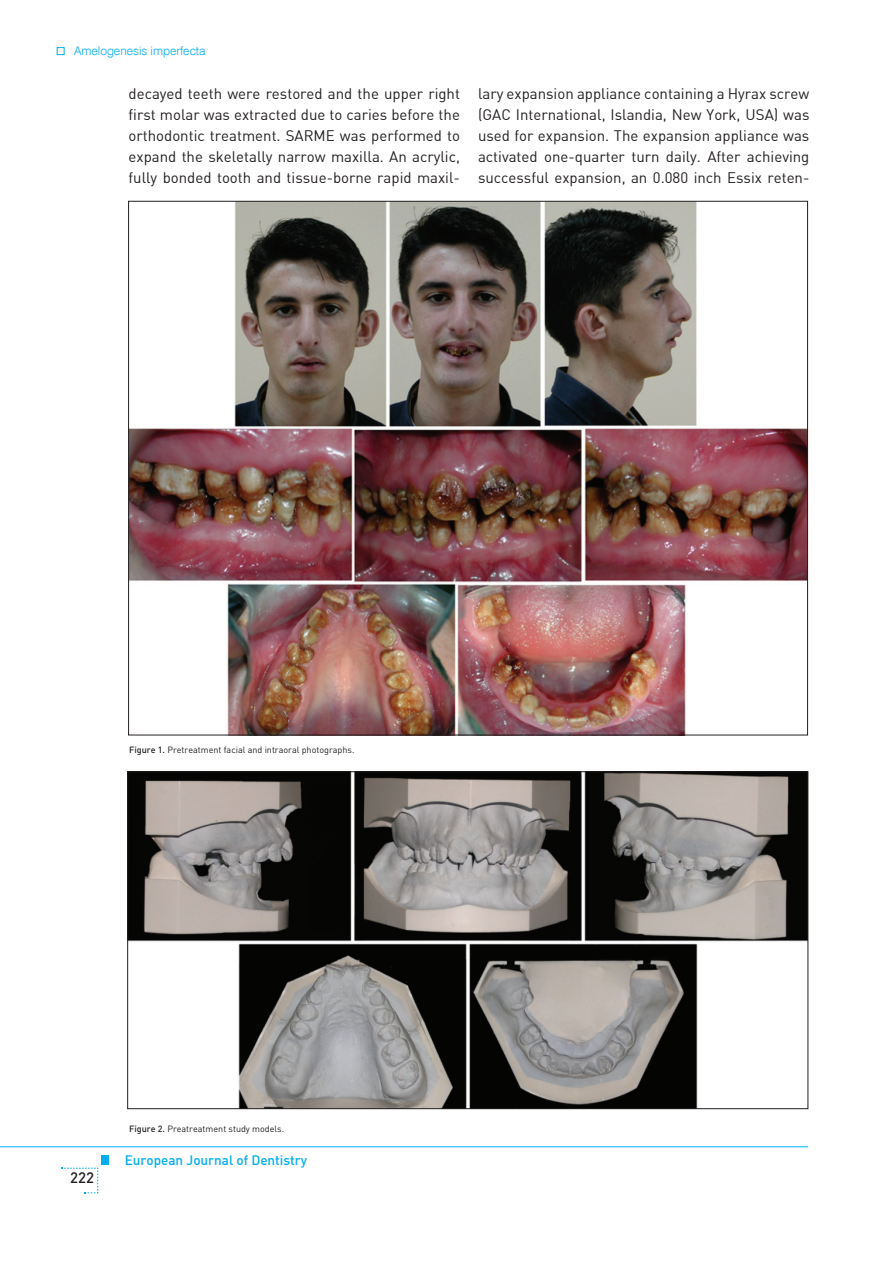
<style>
.page{position:relative;width:893px;height:1263px;background:#fff}
.page>*{position:absolute;margin:0;border:0;box-sizing:border-box;transform-origin:0 0}
.t1{font:15px/21px "Din B Regular";color:#231f20;text-align:justify}
.t2{font:15px "Din B Medium";color:#231f20}
.t3{font:13.5px "Din B Medium";color:#00aeef}
.t4{font:300 12px "Swiss 721 BT";color:#00aeef}
.t5{font:9px "DIN";color:#231f20}
.s1{font-weight:500}
</style>
<div class="page">
<hr style="left:0;top:1146px;width:808px;height:1px;background:#00aeef">
<div style="left:101px;top:1155px;width:7px;height:10px;background:#00aeef"></div>
<svg style="left:61px;top:1167px;width:37px;height:26px"></svg>
<img style="left:130px;top:203px;width:676px;height:530px">
<img style="left:129px;top:773px;width:677px;height:334px">
<div style="left:57px;top:47px;width:8px;height:8px;border:1px solid #00aeef"></div>
<p class="t4" style="left:74px;top:43px;width:133px">Amelogenesis imperfecta</p>
<p class="t1" style="left:129px;top:83px;width:333px">decayed teeth were restored and the upper right first molar was extracted due to caries before the orthodontic treatment. SARME was performed to expand the skeletally narrow maxilla. An acrylic, fully bonded tooth and tissue-borne rapid maxil-</p>
<p class="t1" style="left:478px;top:83px;width:333px">lary expansion appliance containing a Hyrax screw (GAC International, Islandia, New York, USA) was used for expansion. The expansion appliance was activated one-quarter turn daily. After achieving successful expansion, an 0.080 inch Essix reten-</p>
<p class="t5" style="left:129px;top:744px;width:227px"><span class="s1">Figure 1.</span> Pretreatment facial and intraoral photographs.</p>
<p class="t5" style="left:129px;top:1123px;width:156px"><span class="s1">Figure 2.</span> Preatreatment study models.</p>
<p class="t2" style="left:70px;top:1168px;width:25px">222</p>
<p class="t3" style="left:125px;top:1152px;width:184px">European Journal of Dentistry</p>
</div>
